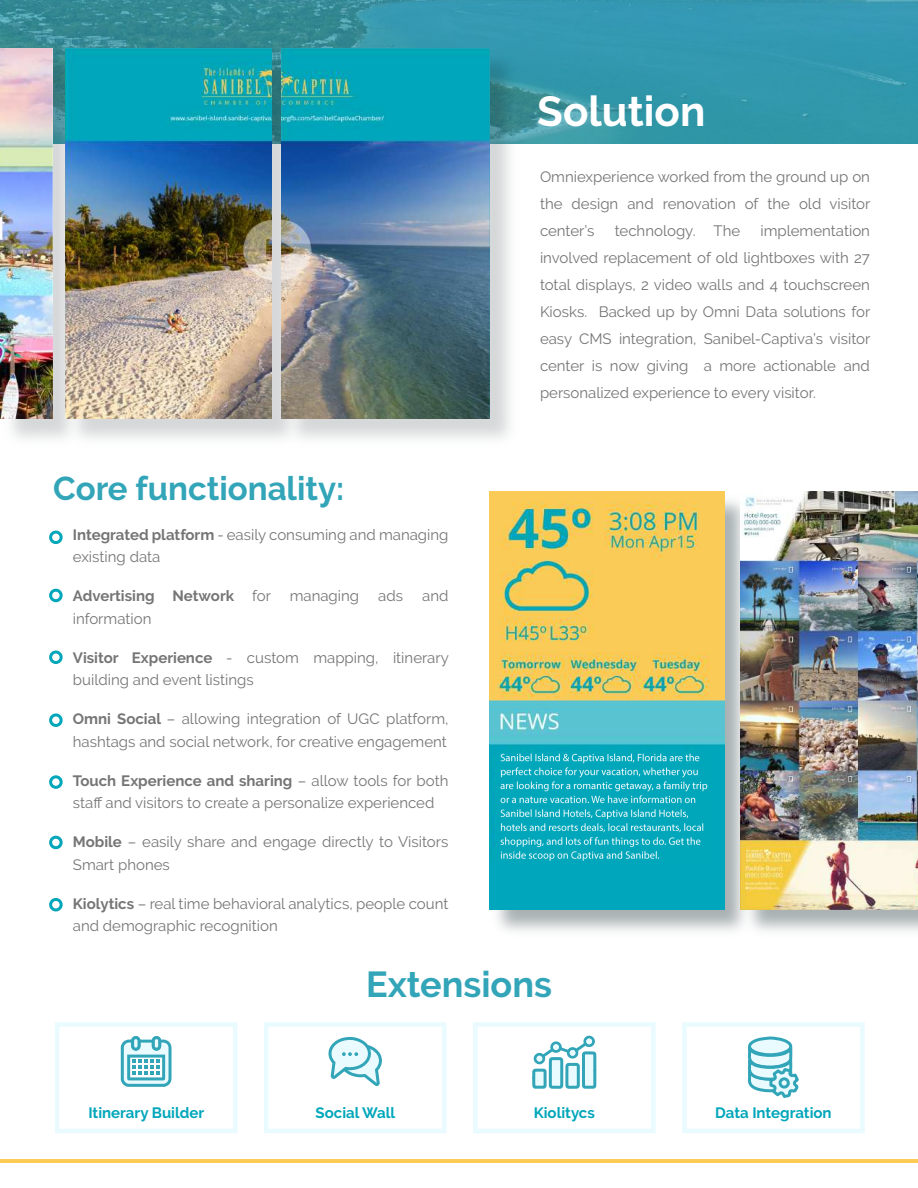
<style>
.page{position:relative;width:918px;height:1188px;background:#fff}
.page>*{position:absolute;margin:0;border:0;box-sizing:border-box;transform-origin:0 0}
.t1{font:700 42px "Raleway";color:#fff}
.t2{font:700 36px "Raleway";color:#32a5b8}
.t3{font:700 33px "Raleway";color:#32a5b8}
.t4{font:15px/27px "Raleway";color:#757575}
.t5{font:700 15px "Raleway";color:#00a6ba}
.t6{font:700 15px "Raleway";color:#757575}
.s1{font-weight:700}
.s2{font-weight:400}
</style>
<div class="page">
<svg style="left:0;top:0;width:918px;height:144px;background:#3496aa"></svg>
<img style="left:0;top:28px;width:532px;height:411px">
<img style="left:0;top:49px;width:53px;height:370px">
<img style="left:65px;top:49px;width:207px;height:370px">
<img style="left:282px;top:49px;width:208px;height:370px">
<img style="left:489px;top:491px;width:429px;height:441px">
<img style="left:489px;top:492px;width:235px;height:417px">
<img style="left:741px;top:492px;width:177px;height:417px">
<hr style="left:0;top:1160px;width:918px;height:3px;background:#fccc57">
<div style="left:49px;top:531px;width:14px;height:13px;border:3px solid #00a6ba;border-radius:50%"></div>
<div style="left:49px;top:589px;width:14px;height:13px;border:3px solid #00a6ba;border-radius:50%"></div>
<div style="left:49px;top:651px;width:14px;height:13px;border:3px solid #00a6ba;border-radius:50%"></div>
<div style="left:49px;top:713px;width:14px;height:14px;border:3px solid #00a6ba;border-radius:50%"></div>
<div style="left:49px;top:775px;width:14px;height:14px;border:3px solid #00a6ba;border-radius:50%"></div>
<div style="left:49px;top:836px;width:14px;height:13px;border:3px solid #00a6ba;border-radius:50%"></div>
<div style="left:49px;top:898px;width:14px;height:13px;border:3px solid #00a6ba;border-radius:50%"></div>
<div style="left:55px;top:1022px;width:182px;height:111px;border:4px solid #e9fbff"></div>
<svg style="left:121px;top:1036px;width:51px;height:51px"></svg>
<div style="left:264px;top:1022px;width:183px;height:111px;border:4px solid #e9fbff"></div>
<svg style="left:328px;top:1037px;width:54px;height:49px"></svg>
<div style="left:473px;top:1022px;width:183px;height:111px;border:4px solid #e9fbff"></div>
<svg style="left:531px;top:1022px;width:67px;height:67px"></svg>
<div style="left:682px;top:1022px;width:183px;height:111px;border:4px solid #e9fbff"></div>
<svg style="left:748px;top:1036px;width:51px;height:62px"></svg>
<div style="left:496px;top:752px;width:215px;height:109px;background:#00a6ba"></div>
<img style="left:500px;top:753px;width:210px;height:139px">
<h1 class="t1" style="left:537px;top:87px;width:170px">Solution</h1>
<h3 class="t3" style="left:53px;top:470px;width:293px">Core functionality:</h3>
<p class="t4" style="left:73px;top:523px;width:377px;line-height:22.5px"><span class="s1">Integrated platform</span> - easily consuming and managing existing data</p>
<p class="t6" style="left:73px;top:587px;width:200px">Advertising Network <span class="s2">for</span></p>
<p class="t4" style="left:290px;top:582px;width:71px">managing</p>
<p class="t4" style="left:378px;top:582px;width:26px">ads</p>
<p class="t4" style="left:422px;top:582px;width:28px">and</p>
<p class="t4" style="left:73px;top:605px;width:80px">information</p>
<p class="t4" style="left:73px;top:646px;width:377px;line-height:22.5px"><span class="s1">Visitor Experience</span> - custom mapping, itinerary building and event listings</p>
<p class="t4" style="left:73px;top:708px;width:377px;line-height:22.5px"><span class="s1">Omni Social</span> – allowing integration of UGC platform, hashtags and social network, for creative engagement</p>
<p class="t4" style="left:73px;top:769px;width:377px;line-height:22.5px"><span class="s1">Touch Experience and sharing</span> – allow tools for both staff and visitors to create a personalize experienced</p>
<p class="t4" style="left:73px;top:831px;width:377px;line-height:22.5px"><span class="s1">Mobile</span> – easily share and engage directly to Visitors<br>Smart phones</p>
<p class="t4" style="left:73px;top:892px;width:377px;line-height:22.5px"><span class="s1">Kiolytics</span> – real time behavioral analytics, people count and demographic recognition</p>
<p class="t4" style="left:540px;top:163px;width:332px;text-align:justify">Omniexperience worked from the ground up on the design and renovation of the old visitor center’s</p>
<p class="t4" style="left:540px;top:217px;width:332px;text-align:justify;text-indent:220px">implementation involved replacement of old lightboxes with 27 total displays, 2 video walls and 4 touchscreen Kiosks. Backed up by Omni Data solutions for easy CMS integration, Sanibel-Captiva’s visitor center is now giving a more actionable and personalized experience to every visitor.</p>
<p class="t4" style="left:615px;top:217px;width:127px">technology. The</p>
<h2 class="t2" style="left:366px;top:963px;width:187px">Extensions</h2>
<p class="t5" style="left:88px;top:1104px;width:117px">Itinerary Builder</p>
<p class="t5" style="left:316px;top:1104px;width:81px">Social Wall</p>
<p class="t5" style="left:534px;top:1104px;width:63px">Kiolitycs</p>
<p class="t5" style="left:715px;top:1104px;width:118px">Data Integration</p>
</div>
